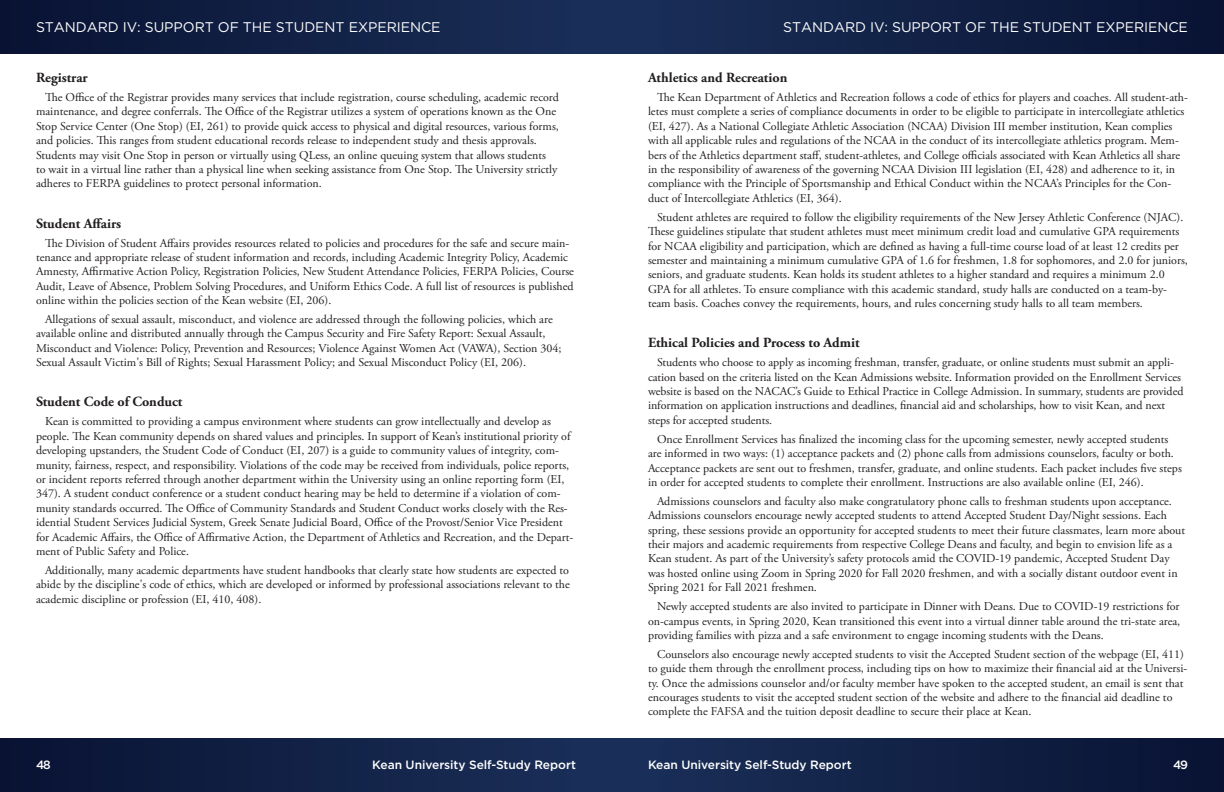
<style>
.page{position:relative;width:1224px;height:792px;background:#fff}
.page>*{position:absolute;margin:0;border:0;box-sizing:border-box;transform-origin:0 0}
.subhead{font:700 14px "Adobe Garamond Pro";color:#231f20}
.t1{font:14px "Gotham";letter-spacing:-.005em;color:#fff}
.body{font:12px/14.4px "Adobe Garamond Pro";color:#231f20}
.t2{font:500 12px "Gotham";letter-spacing:-.005em;color:#fff}
</style>
<div class="page">
<div style="left:0;top:0;width:612px;height:54px;background:linear-gradient(to right,#091333,#1b3059)"></div>
<div style="left:612px;top:0;width:612px;height:54px;background:linear-gradient(to right,#1b305a,#091334)"></div>
<div style="left:0;top:738px;width:612px;height:54px;background:linear-gradient(to right,#091333,#1b3059)"></div>
<div style="left:612px;top:738px;width:612px;height:54px;background:linear-gradient(to right,#1b305a,#091334)"></div>
<p class="t1" style="left:36px;top:19px;width:406px">STANDARD IV: SUPPORT OF THE STUDENT EXPERIENCE</p>
<p class="t1" style="left:783px;top:19px;width:406px">STANDARD IV: SUPPORT OF THE STUDENT EXPERIENCE</p>
<p class="subhead" style="left:36px;top:70px;width:53px">Registrar</p>
<p class="body" style="left:36px;top:90px;width:524px;text-indent:9px">The Office of the Registrar provides many services that include registration, course scheduling, academic record maintenance, and degree conferrals. The Office of the Registrar utilizes a system of operations known as the One Stop Service Center (One Stop) (EI, 261) to provide quick access to physical and digital resources, various forms, and policies. This ranges from student educational records release to independent study and thesis approvals.<br>Students may visit One Stop in person or virtually using QLess, an online queuing system that allows students<br>to wait in a virtual line rather than a physical line when seeking assistance from One Stop. The University strictly adheres to FERPA guidelines to protect personal information.</p>
<p class="subhead" style="left:36px;top:215px;width:87px">Student Affairs</p>
<p class="body" style="left:36px;top:236px;width:539px;text-indent:9px">The Division of Student Affairs provides resources related to policies and procedures for the safe and secure main&shy;tenance and appropriate release of student information and records, including Academic Integrity Policy, Academic Amnesty, Affirmative Action Policy, Registration Policies, New Student Attendance Policies, FERPA Policies, Course Audit, Leave of Absence, Problem Solving Procedures, and Uniform Ethics Code. A full list of resources is published online within the policies section of the Kean website (EI, 206).</p>
<p class="body" style="left:36px;top:312px;width:527px;text-indent:9px">Allegations of sexual assault, misconduct, and violence are addressed through the following policies, which are available online and distributed annually through the Campus Security and Fire Safety Report: Sexual Assault, Misconduct and Violence: Policy, Prevention and Resources; Violence Against Women Act (VAWA), Section 304; Sexual Assault Victim's Bill of Rights; Sexual Harassment Policy; and Sexual Misconduct Policy (EI, 206).</p>
<p class="subhead" style="left:36px;top:394px;width:148px">Student Code of Conduct</p>
<p class="body" style="left:36px;top:415px;width:539px;text-indent:9px">Kean is committed to providing a campus environment where students can grow intellectually and develop as people. The Kean community depends on shared values and principles. In support of Kean’s institutional priority of developing upstanders, the Student Code of Conduct (EI, 207) is a guide to community values of integrity, com&shy;munity, fairness, respect, and responsibility. Violations of the code may be received from individuals, police reports, or incident reports referred through another department within the University using an online reporting form (EI, 347). A student conduct conference or a student conduct hearing may be held to determine if a violation of com&shy;munity standards occurred. The Office of Community Standards and Student Conduct works closely with the Res&shy;idential Student Services Judicial System, Greek Senate Judicial Board, Office of the Provost/Senior Vice President for Academic Affairs, the Office of Affirmative Action, the Department of Athletics and Recreation, and the Depart&shy;ment of Public Safety and Police.</p>
<p class="body" style="left:36px;top:563px;width:535px;text-align:justify;text-indent:9px">Additionally, many academic departments have student handbooks that clearly state how students are expected to abide by the discipline's code of ethics, which are developed or informed by professional associations relevant to the academic discipline or profession (EI, 410, 408).</p>
<p class="subhead" style="left:648px;top:70px;width:141px">Athletics and Recreation</p>
<p class="body" style="left:648px;top:90px;width:542px;text-indent:9px">The Kean Department of Athletics and Recreation follows a code of ethics for players and coaches. All student-ath&shy;letes must complete a series of compliance documents in order to be eligible to participate in intercollegiate athletics (EI, 427). As a National Collegiate Athletic Association (NCAA) Division III member institution, Kean complies with all applicable rules and regulations of the NCAA in the conduct of its intercollegiate athletics program. Mem&shy;bers of the Athletics department staff, student-athletes, and College officials associated with Kean Athletics all share in the responsibility of awareness of the governing NCAA Division III legislation (EI, 428) and adherence to it, in compliance with the Principle of Sportsmanship and Ethical Conduct within the NCAA’s Principles for the Con&shy;duct of Intercollegiate Athletics (EI, 364).</p>
<p class="body" style="left:648px;top:210px;width:541px;text-indent:9px">Student athletes are required to follow the eligibility requirements of the New Jersey Athletic Conference (NJAC).<br>These guidelines stipulate that student athletes must meet minimum credit load and cumulative GPA requirements for NCAA eligibility and participation, which are defined as having a full-time course load of at least 12 credits per semester and maintaining a minimum cumulative GPA of 1.6 for freshmen, 1.8 for sophomores, and 2.0 for juniors, seniors, and graduate students. Kean holds its student athletes to a higher standard and requires a minimum 2.0<br>GPA for all athletes. To ensure compliance with this academic standard, study halls are conducted on a team-by&shy;team basis. Coaches convey the requirements, hours, and rules concerning study halls to all team members.</p>
<p class="subhead" style="left:648px;top:335px;width:213px">Ethical Policies and Process to Admit</p>
<p class="body" style="left:648px;top:356px;width:537px;text-indent:9px">Students who choose to apply as incoming freshman, transfer, graduate, or online students must submit an appli&shy;cation based on the criteria listed on the Kean Admissions website. Information provided on the Enrollment Services website is based on the NACAC’s Guide to Ethical Practice in College Admission. In summary, students are provided information on application instructions and deadlines, financial aid and scholarships, how to visit Kean, and next steps for accepted students.</p>
<p class="body" style="left:648px;top:432px;width:535px;text-indent:9px">Once Enrollment Services has finalized the incoming class for the upcoming semester, newly accepted students are informed in two ways: (1) acceptance packets and (2) phone calls from admissions counselors, faculty or both.<br>Acceptance packets are sent out to freshmen, transfer, graduate, and online students. Each packet includes five steps in order for accepted students to complete their enrollment. Instructions are also available online (EI, 246).</p>
<p class="body" style="left:648px;top:494px;width:539px;text-indent:9px">Admissions counselors and faculty also make congratulatory phone calls to freshman students upon acceptance.<br>Admissions counselors encourage newly accepted students to attend Accepted Student Day/Night sessions. Each spring, these sessions provide an opportunity for accepted students to meet their future classmates, learn more about their majors and academic requirements from respective College Deans and faculty, and begin to envision life as a Kean student. As part of the University’s safety protocols amid the COVID-19 pandemic, Accepted Student Day was hosted online using Zoom in Spring 2020 for Fall 2020 freshmen, and with a socially distant outdoor event in Spring 2021 for Fall 2021 freshmen.</p>
<p class="body" style="left:648px;top:600px;width:534px;text-align:justify;text-indent:9px">Newly accepted students are also invited to participate in Dinner with Deans. Due to COVID-19 restrictions for on-campus events, in Spring 2020, Kean transitioned this event into a virtual dinner table around the tri-state area, providing families with pizza and a safe environment to engage incoming students with the Deans.</p>
<p class="body" style="left:648px;top:647px;width:541px;text-indent:9px">Counselors also encourage newly accepted students to visit the Accepted Student section of the webpage (EI, 411) to guide them through the enrollment process, including tips on how to maximize their financial aid at the Universi&shy;ty. Once the admissions counselor and/or faculty member have spoken to the accepted student, an email is sent that encourages students to visit the accepted student section of the website and adhere to the financial aid deadline to complete the FAFSA and the tuition deposit deadline to secure their place at Kean.</p>
<p class="t2" style="left:36px;top:758px;width:16px">48</p>
<p class="t2" style="left:372px;top:758px;width:205px">Kean University Self-Study Report</p>
<p class="t2" style="left:648px;top:758px;width:205px">Kean University Self-Study Report</p>
<p class="t2" style="left:1173px;top:758px;width:16px">49</p>
</div>
